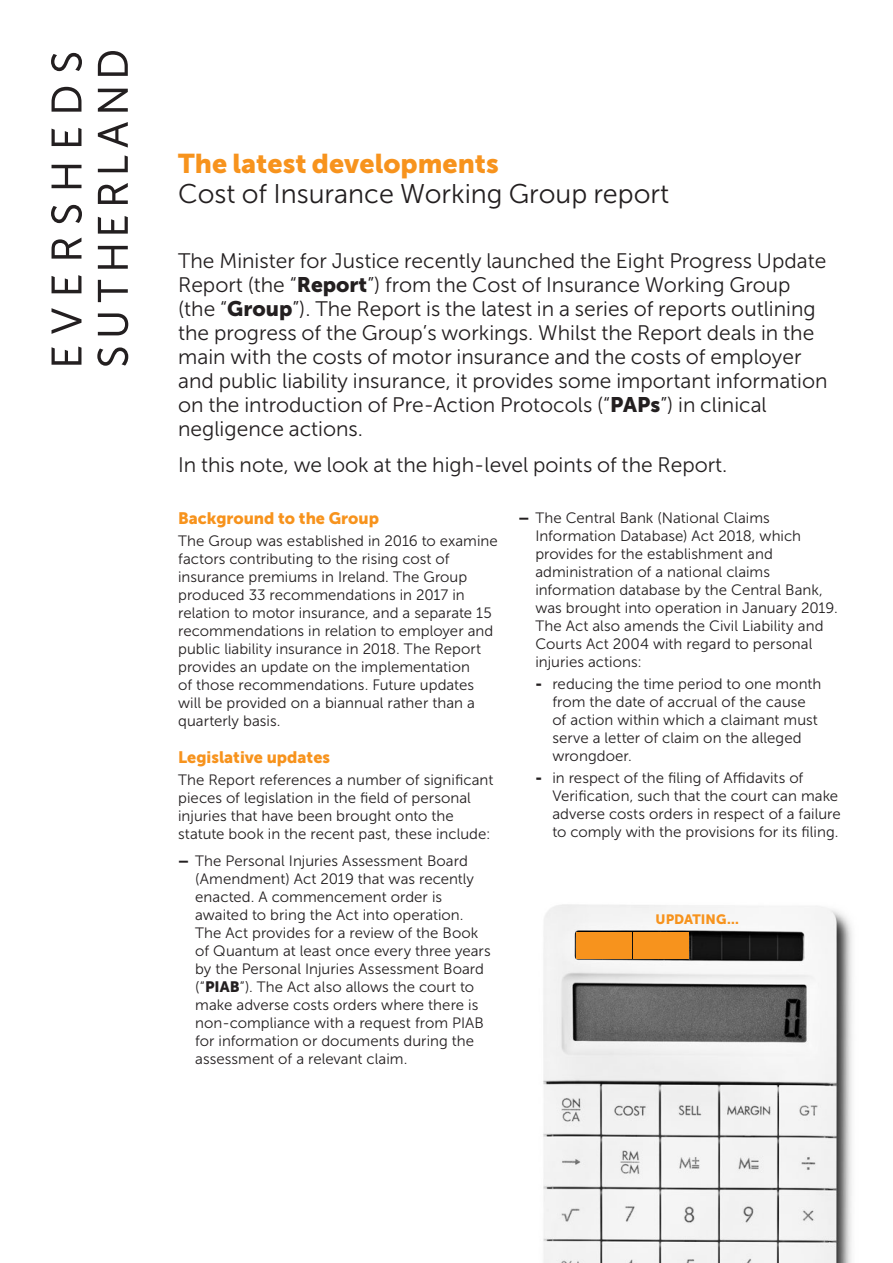
<style>
.page{position:relative;width:893px;height:1263px;background:#fff}
.page>*{position:absolute;margin:0;border:0;box-sizing:border-box;transform-origin:0 0}
.Intro_MS_300_16_18pt{font:27px/30px "Museo Sans 300";color:#231f20}
.Intro_MS_300_16_18pt-2{font:21px/24px "Museo Sans 300";color:#231f20}
.Sub_heading_level_1{font:16.5px "Museo Sans 900";color:#f7931d}
.Body_Copy_MS_300_9_1{font:15px/18px "Museo Sans 300";letter-spacing:.005em;color:#231f20}
.Body_Copy_MS_300_9_1-2{font:13.5px "Museo Sans 900";letter-spacing:.005em;color:#f7931d}
.s1{font-family:"Museo Sans 900";color:#f7931d}
.s2{font-family:"Museo Sans 900"}
</style>
<div class="page">
<img style="left:543px;top:904px;width:309px;height:359px">
<svg style="left:52px;top:346px;width:29px;height:19px"></svg>
<svg style="left:52px;top:308px;width:29px;height:26px"></svg>
<svg style="left:52px;top:275px;width:29px;height:18px"></svg>
<svg style="left:52px;top:238px;width:29px;height:21px"></svg>
<svg style="left:52px;top:165px;width:29px;height:23px"></svg>
<svg style="left:52px;top:128px;width:29px;height:18px"></svg>
<svg style="left:52px;top:87px;width:29px;height:25px"></svg>
<svg style="left:98px;top:313px;width:30px;height:22px"></svg>
<svg style="left:98px;top:280px;width:30px;height:22px"></svg>
<svg style="left:98px;top:246px;width:30px;height:23px"></svg>
<svg style="left:98px;top:216px;width:30px;height:18px"></svg>
<svg style="left:98px;top:183px;width:30px;height:21px"></svg>
<svg style="left:98px;top:155px;width:30px;height:17px"></svg>
<svg style="left:98px;top:122px;width:30px;height:26px"></svg>
<svg style="left:98px;top:89px;width:30px;height:23px"></svg>
<svg style="left:98px;top:51px;width:30px;height:25px"></svg>
<svg style="left:51px;top:205px;width:31px;height:18px"></svg>
<svg style="left:51px;top:53px;width:31px;height:18px"></svg>
<svg style="left:97px;top:347px;width:31px;height:19px"></svg>
<div style="left:576px;top:932px;width:27px;height:26px;background:#f7931d"></div>
<div style="left:604px;top:932px;width:28px;height:26px;background:#f7931d"></div>
<div style="left:633px;top:932px;width:27px;height:26px;background:#f7931d"></div>
<div style="left:662px;top:932px;width:27px;height:26px;background:#f7931d"></div>
<p class="Intro_MS_300_16_18pt" style="left:178px;top:149px;width:493px"><span class="s1">The latest developments<br></span>Cost of Insurance Working Group report</p>
<p class="Intro_MS_300_16_18pt-2" style="left:178px;top:249px;width:651px">The Minister for Justice recently launched the Eight Progress Update Report (the “<span class="s2">Report</span>”) from the Cost of Insurance Working Group (the “<span class="s2">Group</span>”). The Report is the latest in a series of reports outlining the progress of the Group’s workings. Whilst the Report deals in the main with the costs of motor insurance and the costs of employer and public liability insurance, it provides some important information on the introduction of Pre-Action Protocols (“<span class="s2">PAPs</span>”) in clinical negligence actions.</p>
<p class="Intro_MS_300_16_18pt-2" style="left:178px;top:453px;width:551px">In this note, we look at the high-level points of the Report.</p>
<p class="Sub_heading_level_1" style="left:178px;top:509px;width:202px">Background to the Group</p>
<p class="Body_Copy_MS_300_9_1" style="left:178px;top:532px;width:321px">The Group was established in 2016 to examine factors contributing to the rising cost of insurance premiums in Ireland. The Group produced 33 recommendations in 2017 in relation to motor insurance, and a separate 15 recommendations in relation to employer and public liability insurance in 2018. The Report provides an update on the implementation<br>of those recommendations. Future updates will be provided on a biannual rather than a quarterly basis.</p>
<p class="Sub_heading_level_1" style="left:178px;top:747px;width:153px">Legislative updates</p>
<p class="Body_Copy_MS_300_9_1" style="left:178px;top:771px;width:317px">The Report references a number of significant pieces of legislation in the field of personal injuries that have been brought onto the statute book in the recent past, these include:</p>
<p class="Body_Copy_MS_300_9_1" style="left:195px;top:851px;width:297px;text-indent:-17px"><span class="s2">–</span> The Personal Injuries Assessment Board (Amendment) Act 2019 that was recently enacted. A commencement order is awaited to bring the Act into operation.<br>The Act provides for a review of the Book of Quantum at least once every three years by the Personal Injuries Assessment Board (“<span class="s2">PIAB</span>”). The Act also allows the court to make adverse costs orders where there is non-compliance with a request from PIAB for information or documents during the assessment of a relevant claim.</p>
<p class="Body_Copy_MS_300_9_1" style="left:535px;top:509px;width:304px;text-indent:-17px"><span class="s2">–</span> The Central Bank (National Claims Information Database) Act 2018, which provides for the establishment and administration of a national claims information database by the Central Bank, was brought into operation in January 2019.<br>The Act also amends the Civil Liability and Courts Act 2004 with regard to personal injuries actions:</p>
<p class="Body_Copy_MS_300_9_1" style="left:552px;top:675px;width:270px;text-indent:-17px"><span class="s2">-</span> reducing the time period to one month from the date of accrual of the cause of action within which a claimant must serve a letter of claim on the alleged wrongdoer.</p>
<p class="Body_Copy_MS_300_9_1" style="left:552px;top:769px;width:290px;text-indent:-17px"><span class="s2">-</span> in respect of the filing of Affidavits of Verification, such that the court can make adverse costs orders in respect of a failure to comply with the provisions for its filing.</p>
<p class="Body_Copy_MS_300_9_1-2" style="left:655px;top:911px;width:85px">UPDATING...</p>
</div>
